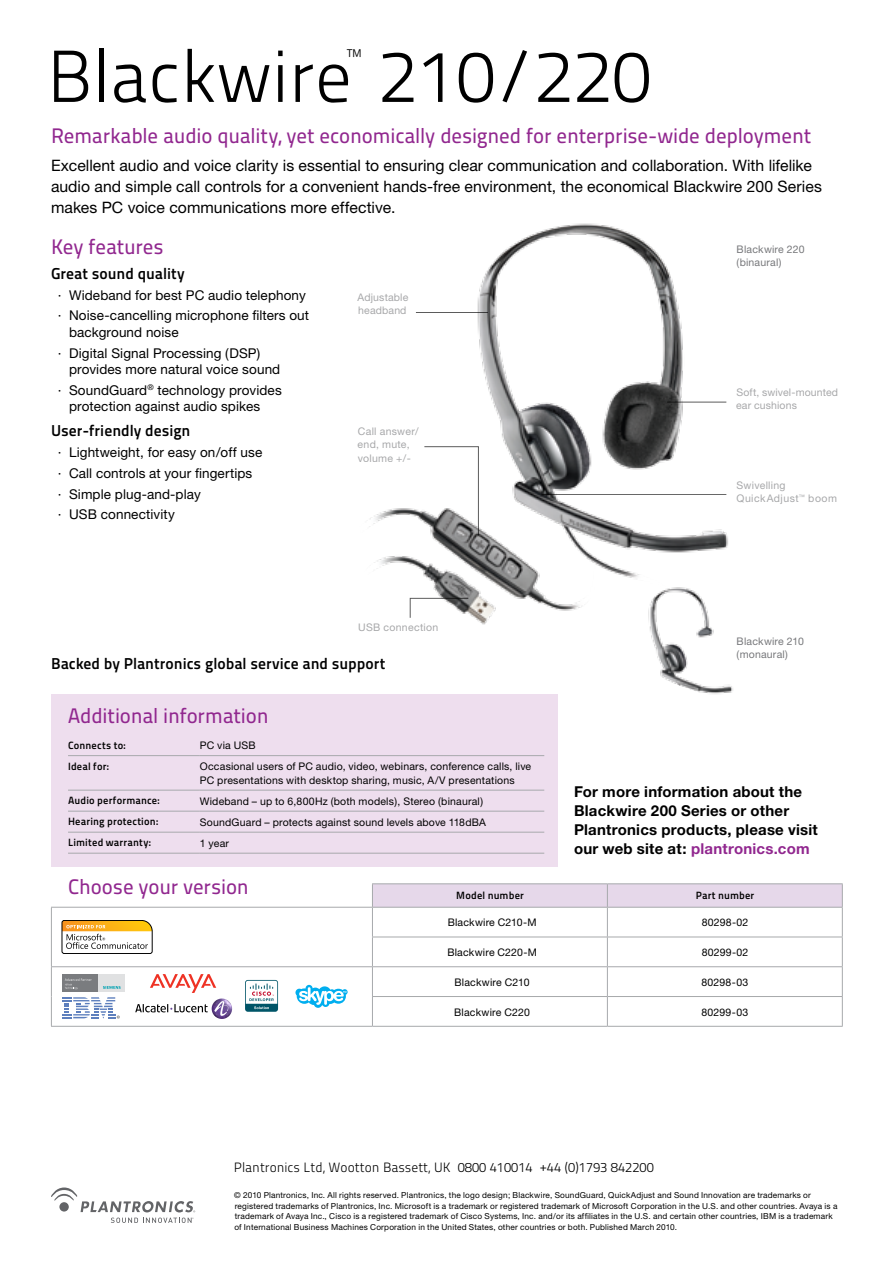
<style>
.page{position:relative;width:893px;height:1263px;background:#fff}
.page>*{position:absolute;margin:0;border:0;box-sizing:border-box;transform-origin:0 0}
.t1{font:73.5px "Titillium Maps 26 L 250 wt";color:#000}
.t2{font:27px "Titillium Maps 26 L 750 wt";color:#000}
.t3{font:21px "Titillium Maps 26 L 500 wt";letter-spacing:-.01em;color:#91278f}
.t4{font:15.75px/21px "Helvetica Neue";letter-spacing:.005em;color:#000}
.t5{font:15.75px "Titillium Maps 26 L 750 wt";color:#000}
.t6{font:700 15px/18.8px "Helvetica Neue";letter-spacing:.015em;color:#000}
.t7{font:13.5px/20.7px "Helvetica Neue";letter-spacing:.01em;color:#000}
.t8{font:13.5px "Titillium Maps 26 L 250 wt";color:#000}
.t9{font:10.5px/13.5px "Helvetica Neue";letter-spacing:.015em;color:#000}
.t10{font:10.5px/13.5px "Helvetica Neue";letter-spacing:.02em;color:#77787b}
.t11{font:10.5px "Titillium Maps 26 L 750 wt";letter-spacing:.02em;color:#000}
.t12{font:10.5px/13.5px "Helvetica Neue";letter-spacing:.045em;color:#77787b}
.t13{font:8.25px/10.5px "Helvetica Neue";letter-spacing:.02em;color:#000}
.s1{color:#91278f}
</style>
<div class="page">
<img style="left:648px;top:604px;width:85px;height:90px">
<img style="left:369px;top:508px;width:213px;height:117px">
<svg style="left:424px;top:446px;width:33px;height:90px"></svg>
<svg style="left:410px;top:598px;width:59px;height:20px"></svg>
<div style="left:51px;top:694px;width:506px;height:172px;background:#eedeee"></div>
<img style="left:457px;top:223px;width:271px;height:381px">
<hr style="left:667px;top:402px;width:59px;height:1px;background:#000">
<hr style="left:416px;top:312px;width:72px;height:1px;background:#000">
<hr style="left:541px;top:494px;width:185px;height:1px;background:#000">
<svg style="left:51px;top:1187px;width:144px;height:36px"></svg>
<hr style="left:51px;top:996px;width:1px;height:30px;background:#a7a9ac">
<hr style="left:51px;top:1026px;width:321px;height:1px;background:#a7a9ac">
<hr style="left:372px;top:1026px;width:235px;height:1px;background:#a7a9ac">
<hr style="left:607px;top:1026px;width:236px;height:1px;background:#a7a9ac">
<hr style="left:51px;top:907px;width:1px;height:30px;background:#a7a9ac">
<svg style="left:51px;top:937px;width:1px;height:59px"></svg>
<hr style="left:51px;top:966px;width:321px;height:1px;background:#a7a9ac">
<hr style="left:51px;top:907px;width:321px;height:1px;background:#a7a9ac">
<hr style="left:372px;top:883px;width:235px;height:1px;background:#a7a9ac">
<hr style="left:607px;top:883px;width:236px;height:1px;background:#a7a9ac">
<svg style="left:372px;top:884px;width:471px;height:142px"></svg>
<hr style="left:372px;top:907px;width:235px;height:1px;background:#a7a9ac">
<hr style="left:607px;top:907px;width:236px;height:1px;background:#a7a9ac">
<svg style="left:62px;top:920px;width:91px;height:34px"></svg>
<div style="left:245px;top:980px;width:33px;height:32px;background:#005568;border-radius:3px"></div>
<svg style="left:246px;top:981px;width:31px;height:28px"></svg>
<svg style="left:295px;top:984px;width:53px;height:24px"></svg>
<svg style="left:150px;top:974px;width:66px;height:19px"></svg>
<svg style="left:62px;top:997px;width:58px;height:21px"></svg>
<svg style="left:135px;top:1004px;width:73px;height:8px"></svg>
<img style="left:212px;top:998px;width:20px;height:21px">
<svg style="left:214px;top:1001px;width:16px;height:15px"></svg>
<div style="left:62px;top:974px;width:37px;height:18px;background:#7a7c7f"></div>
<div style="left:99px;top:974px;width:26px;height:18px;background:#e0e1e2"></div>
<svg style="left:65px;top:978px;width:27px;height:11px"></svg>
<svg style="left:103px;top:986px;width:18px;height:3px"></svg>
<hr style="left:68px;top:755px;width:132px;height:1px;background:#a7a9ac">
<hr style="left:200px;top:755px;width:344px;height:1px;background:#a7a9ac">
<hr style="left:68px;top:790px;width:132px;height:1px;background:#a7a9ac">
<hr style="left:200px;top:790px;width:344px;height:1px;background:#a7a9ac">
<hr style="left:68px;top:811px;width:132px;height:1px;background:#a7a9ac">
<hr style="left:200px;top:811px;width:344px;height:1px;background:#a7a9ac">
<hr style="left:68px;top:832px;width:132px;height:1px;background:#a7a9ac">
<hr style="left:200px;top:832px;width:344px;height:1px;background:#a7a9ac">
<hr style="left:68px;top:853px;width:132px;height:1px;background:#a7a9ac">
<hr style="left:200px;top:853px;width:344px;height:1px;background:#a7a9ac">
<h1 class="t1" style="left:47px;top:22px;width:606px">Blackwire 210/220</h1>
<h2 class="t2" style="left:347px;top:36px;width:16px">™</h2>
<h3 class="t3" style="left:51px;top:120px;width:762px">Remarkable audio quality, yet economically designed for enterprise-wide deployment</h3>
<p class="t4" style="left:51px;top:154px;width:772px">Excellent audio and voice clarity is essential to ensuring clear communication and collaboration. With lifelike audio and simple call controls for a convenient hands-free environment, the economical Blackwire 200 Series makes PC voice communications more effective.</p>
<h3 class="t3" style="left:51px;top:231px;width:114px">Key features</h3>
<h3 class="t5" style="left:51px;top:261px;width:135px">Great sound quality</h3>
<h3 class="t7" style="left:58px;top:284px;width:253px">· Wideband for best PC audio telephony · Noise-cancelling microphone filters out</h3>
<h3 class="t7" style="left:58px;top:322px;width:204px;text-indent:11px">background noise<br>· Digital Signal Processing (DSP)</h3>
<h3 class="t7" style="left:58px;top:359px;width:226px;text-align:right">provides more natural voice sound<br>· SoundGuard<sup>®</sup> technology provides</h3>
<h3 class="t7" style="left:69px;top:396px;width:193px">protection against audio spikes</h3>
<h3 class="t5" style="left:51px;top:419px;width:141px">User-friendly design</h3>
<h3 class="t7" style="left:58px;top:442px;width:206px">· Lightweight, for easy on/off use · Call controls at your fingertips<br>· Simple plug-and-play<br>· USB connectivity</h3>
<p class="t10" style="left:358px;top:290px;width:52px">Adjustable headband</p>
<p class="t10" style="left:358px;top:424px;width:63px">Call answer/ end, mute, volume +/-</p>
<p class="t10" style="left:358px;top:621px;width:82px">USB connection</p>
<h3 class="t5" style="left:51px;top:651px;width:336px">Backed by Plantronics global service and support</h3>
<h3 class="t3" style="left:68px;top:700px;width:202px">Additional information</h3>
<p class="t11" style="left:68px;top:737px;width:59px">Connects to:</p>
<p class="t9" style="left:200px;top:739px;width:57px">PC via USB</p>
<p class="t11" style="left:68px;top:758px;width:43px">Ideal for:</p>
<p class="t9" style="left:200px;top:760px;width:333px">Occasional users of PC audio, video, webinars, conference calls, live<br>PC presentations with desktop sharing, music, A/V presentations</p>
<p class="t11" style="left:68px;top:793px;width:93px">Audio performance:</p>
<p class="t9" style="left:200px;top:794px;width:285px">Wideband – up to 6,800Hz (both models), Stereo (binaural)</p>
<p class="t11" style="left:68px;top:814px;width:92px">Hearing protection:</p>
<p class="t9" style="left:200px;top:815px;width:288px">SoundGuard – protects against sound levels above 118dBA</p>
<p class="t11" style="left:68px;top:835px;width:84px">Limited warranty:</p>
<p class="t9" style="left:200px;top:836px;width:31px">1 year</p>
<p class="t10" style="left:736px;top:242px;width:69px">Blackwire 220 (binaural)</p>
<p class="t10" style="left:736px;top:385px;width:104px">Soft, swivel-mounted ear cushions</p>
<p class="t12" style="left:736px;top:478px;width:102px">Swivelling<br>QuickAdjust<sup>™</sup> boom</p>
<p class="t10" style="left:736px;top:634px;width:69px">Blackwire 210 (monaural)</p>
<h3 class="t6" style="left:574px;top:782px;width:245px">For more information about the<br>Blackwire 200 Series or other<br>Plantronics products, please visit our web site at: <span class="s1">plantronics.com</span></h3>
<h3 class="t3" style="left:68px;top:871px;width:182px">Choose your version</h3>
<p class="t11" style="left:456px;top:888px;width:69px">Model number</p>
<p class="t11" style="left:696px;top:888px;width:60px">Part number</p>
<p class="t9" style="left:448px;top:915px;width:90px">Blackwire C210-M</p>
<p class="t9" style="left:702px;top:915px;width:48px">80298-02</p>
<p class="t9" style="left:447px;top:945px;width:91px">Blackwire C220-M</p>
<p class="t9" style="left:702px;top:945px;width:48px">80299-02</p>
<p class="t9" style="left:455px;top:975px;width:76px">Blackwire C210</p>
<p class="t9" style="left:701px;top:975px;width:48px">80298-03</p>
<p class="t9" style="left:454px;top:1005px;width:77px">Blackwire C220</p>
<p class="t9" style="left:701px;top:1005px;width:48px">80299-03</p>
<h3 class="t8" style="left:234px;top:1157px;width:421px">Plantronics Ltd, Wootton Bassett, UK 0800 410014 +44 (0)1793 842200</h3>
<p class="t13" style="left:234px;top:1190px;width:605px">© 2010 Plantronics, Inc. All rights reserved. Plantronics, the logo design; Blackwire, SoundGuard, QuickAdjust and Sound Innovation are trademarks or registered trademarks of Plantronics, Inc. Microsoft is a trademark or registered trademark of Microsoft Corporation in the U.S. and other countries. Avaya is a trademark of Avaya Inc., Cisco is a registered trademark of Cisco Systems, Inc. and/or its affiliates in the U.S. and certain other countries, IBM is a trademark of International Business Machines Corporation in the United States, other countries or both. Published March 2010.</p>
</div>
